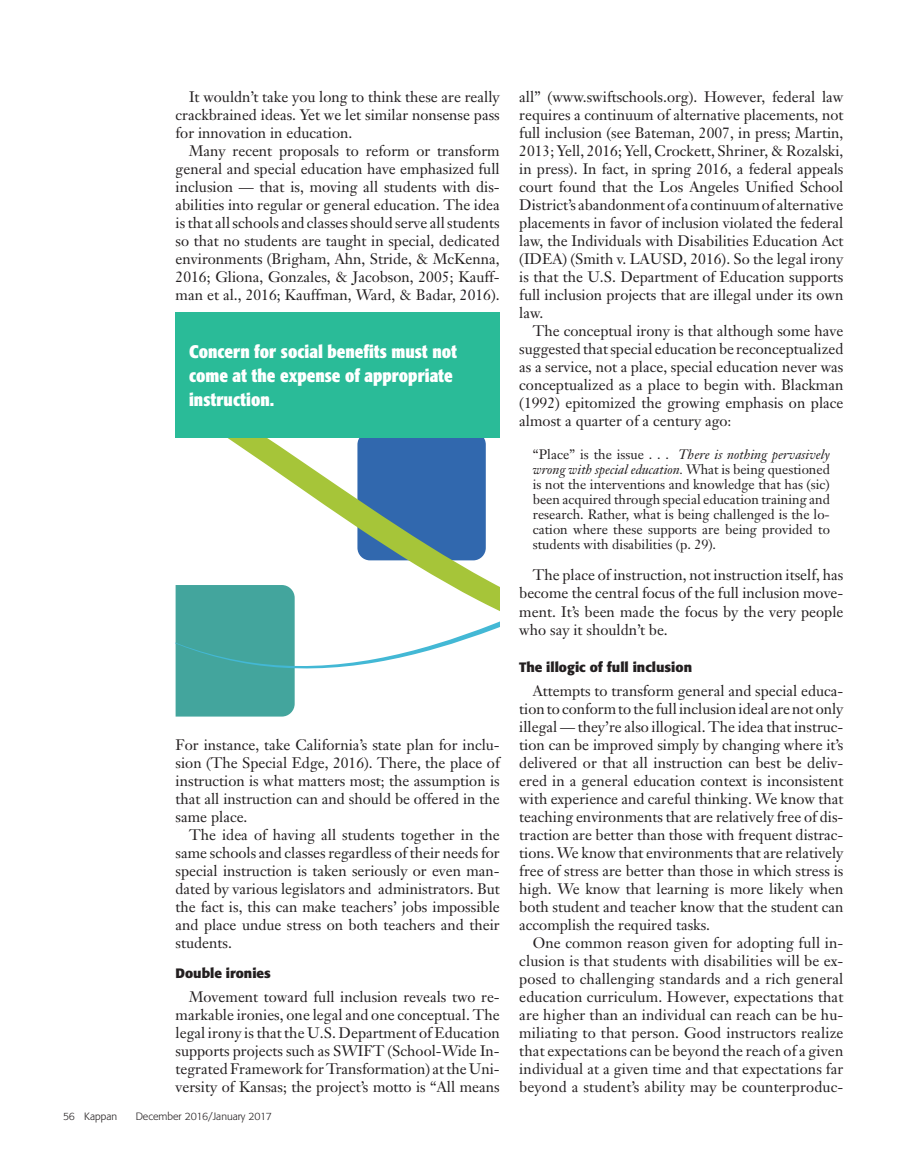
<style>
.page{position:relative;width:905px;height:1175px;background:#fff}
.page>*{position:absolute;margin:0;border:0;box-sizing:border-box;transform-origin:0 0}
.t1{font:700 condensed 18px/24px "Formata";color:#fff}
.t2{font:15px/18px "Janson Text";color:#231f20;text-align:justify}
.t3{font:13.5px/15px "Janson Text";color:#231f20;text-align:justify}
.t4{font:700 13.5px "Formata";color:#231f20}
.t5{font:300 10.5px "Formata";color:#231f20}
.s1{font-style:italic}
</style>
<div class="page">
<svg style="left:176px;top:437px;width:324px;height:279px"></svg>
<div style="left:176px;top:312px;width:324px;height:125px;background:#2abb98"></div>
<p class="t2" style="left:176px;top:87px;width:326px;text-indent:14px">It wouldn’t take you long to think these are really crackbrained ideas. Yet we let similar nonsense pass for innovation in education.</p>
<p class="t2" style="left:176px;top:141px;width:326px;text-indent:14px">Many recent proposals to reform or transform general and special education have emphasized full inclusion — that is, moving all students with dis&shy;abilities into regular or general education. The idea is that all schools and classes should serve all students so that no students are taught in special, dedicated environments (Brigham, Ahn, Stride, &amp; McKenna, 2016; Gliona, Gonzales, &amp; Jacobson, 2005; Kauff&shy;man et al., 2016; Kauffman, Ward, &amp; Badar, 2016).</p>
<p class="t1" style="left:189px;top:339px;width:269px">Concern for social benefits must not come at the expense of appropriate instruction.</p>
<p class="t2" style="left:176px;top:735px;width:326px">For instance, take California’s state plan for inclu&shy;sion (The Special Edge, 2016). There, the place of instruction is what matters most; the assumption is that all instruction can and should be offered in the same place.</p>
<p class="t2" style="left:176px;top:825px;width:326px;text-indent:14px">The idea of having all students together in the same schools and classes regardless of their needs for special instruction is taken seriously or even man&shy;dated by various legislators and administrators. But the fact is, this can make teachers’ jobs impossible and place undue stress on both teachers and their students.</p>
<p class="t4" style="left:176px;top:965px;width:97px">Double ironies</p>
<p class="t2" style="left:176px;top:987px;width:326px;text-indent:14px">Movement toward full inclusion reveals two re&shy;markable ironies, one legal and one conceptual. The legal irony is that the U.S. Department of Education supports projects such as SWIFT (School-Wide In&shy;tegrated Framework for Transformation) at the Uni&shy;versity of Kansas; the project’s motto is “All means</p>
<p class="t5" style="left:63px;top:1110px;width:56px">56 Kappan</p>
<p class="t5" style="left:136px;top:1110px;width:138px">December 2016/January 2017</p>
<p class="t2" style="left:519px;top:87px;width:326px">all” (www.swiftschools.org). However, federal law requires a continuum of alternative placements, not full inclusion (see Bateman, 2007, in press; Martin, 2013; Yell, 2016; Yell, Crockett, Shriner, &amp; Rozalski, in press). In fact, in spring 2016, a federal appeals court found that the Los Angeles Unified School District’s abandonment of a continuum of alternative placements in favor of inclusion violated the federal law, the Individuals with Disabilities Education Act (IDEA) (Smith v. LAUSD, 2016). So the legal irony is that the U.S. Department of Education supports full inclusion projects that are illegal under its own law.</p>
<p class="t2" style="left:519px;top:321px;width:326px;text-indent:14px">The conceptual irony is that although some have suggested that special education be reconceptualized as a service, not a place, special education never was conceptualized as a place to begin with. Blackman (1992) epitomized the growing emphasis on place almost a quarter of a century ago:</p>
<p class="t3" style="left:532px;top:446px;width:299px">“Place” is the issue . . . <span class="s1">There is nothing pervasively wrong with special education.</span> What is being questioned is not the interventions and knowledge that has (sic) been acquired through special education training and research. Rather, what is being challenged is the lo&shy;cation where these supports are being provided to students with disabilities (p. 29).</p>
<p class="t2" style="left:519px;top:566px;width:326px;text-indent:14px">The place of instruction, not instruction itself, has become the central focus of the full inclusion move&shy;ment. It’s been made the focus by the very people who say it shouldn’t be.</p>
<p class="t4" style="left:519px;top:659px;width:174px">The illogic of full inclusion</p>
<p class="t2" style="left:519px;top:681px;width:326px;text-indent:14px">Attempts to transform general and special educa&shy;tion to conform to the full inclusion ideal are not only illegal — they’re also illogical. The idea that instruc&shy;tion can be improved simply by changing where it’s delivered or that all instruction can best be deliv&shy;ered in a general education context is inconsistent with experience and careful thinking. We know that teaching environments that are relatively free of dis&shy;traction are better than those with frequent distrac&shy;tions. We know that environments that are relatively free of stress are better than those in which stress is high. We know that learning is more likely when both student and teacher know that the student can accomplish the required tasks.</p>
<p class="t2" style="left:519px;top:933px;width:326px;text-indent:14px">One common reason given for adopting full in&shy;clusion is that students with disabilities will be ex&shy;posed to challenging standards and a rich general education curriculum. However, expectations that are higher than an individual can reach can be hu&shy;miliating to that person. Good instructors realize that expectations can be beyond the reach of a given individual at a given time and that expectations far beyond a student’s ability may be counterproduc-</p>
</div>
